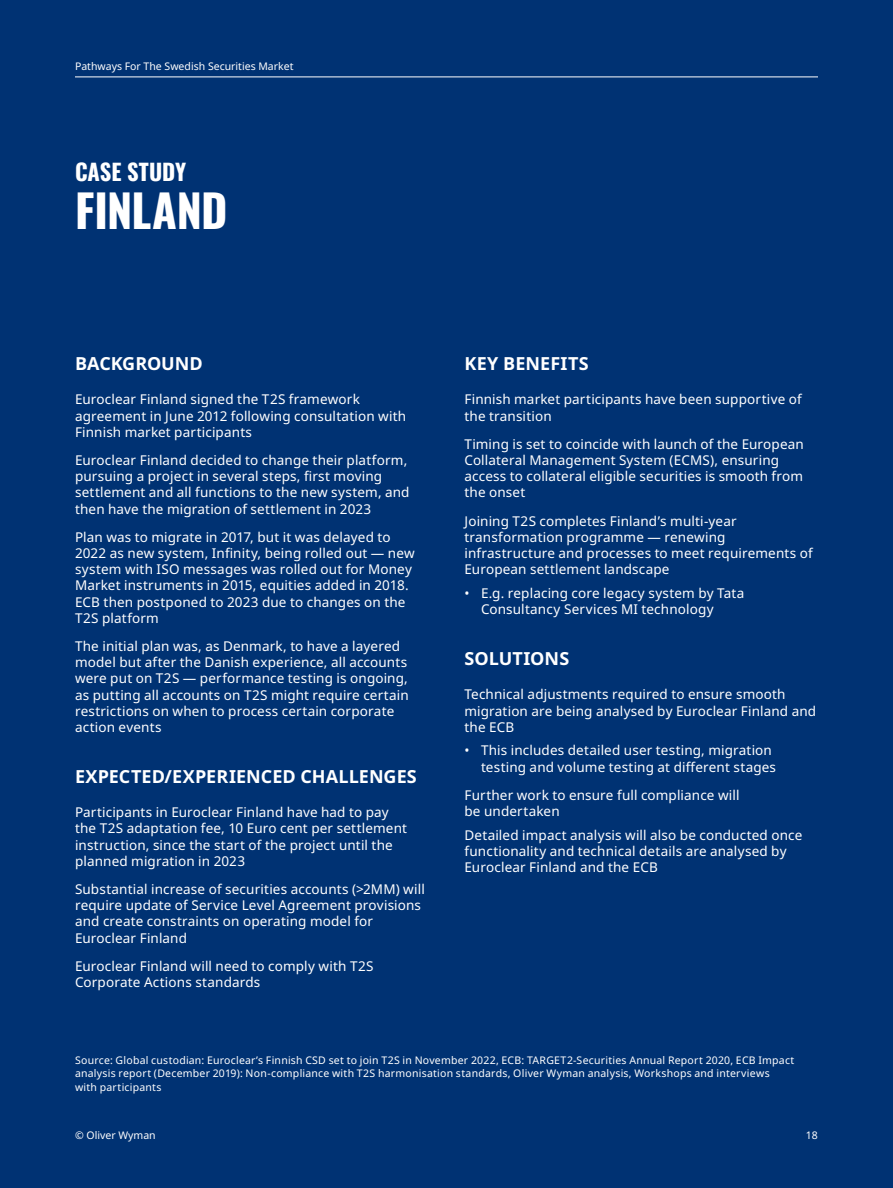
<style>
.page{position:relative;width:893px;height:1188px;background:#003273}
.page>*{position:absolute;margin:0;border:0;box-sizing:border-box;transform-origin:0 0}
.t1{font:700 45px "Oswald";letter-spacing:-.01em;color:#fff}
.t2{font:700 22.5px "Oswald";color:#fff}
.t3{font:700 18px "Noto Sans";letter-spacing:.005em;color:#fff}
.t4{font:13.5px/16.2px "Noto Sans";letter-spacing:.01em;color:#fff}
.t5{font:10.5px/13.5px "Noto Sans";letter-spacing:.02em;color:#fff}
.t6{font:10.5px "Noto Sans";color:#fff}
</style>
<div class="page">
<hr style="left:75px;top:77px;width:743px;height:1px;background:#fff">
<p class="t6" style="left:75px;top:59px;width:220px">Pathways For The Swedish Securities Market</p>
<h2 class="t2" style="left:75px;top:160px;width:113px">CASE STUDY</h2>
<h1 class="t1" style="left:75px;top:187px;width:154px">FINLAND</h1>
<h3 class="t3" style="left:75px;top:351px;width:129px">BACKGROUND</h3>
<p class="t4" style="left:75px;top:392px;width:333px">Euroclear Finland signed the T2S framework agreement in June 2012 following consultation with<br>Finnish market participants</p>
<p class="t4" style="left:75px;top:452px;width:336px">Euroclear Finland decided to change their platform, pursuing a project in several steps, first moving settlement and all functions to the new system, and then have the migration of settlement in 2023</p>
<p class="t4" style="left:75px;top:529px;width:341px">Plan was to migrate in 2017, but it was delayed to 2022 as new system, Infinity, being rolled out — new system with ISO messages was rolled out for Money Market instruments in 2015, equities added in 2018.<br>ECB then postponed to 2023 due to changes on the T2S platform</p>
<p class="t4" style="left:75px;top:638px;width:335px">The initial plan was, as Denmark, to have a layered model but after the Danish experience, all accounts were put on T2S — performance testing is ongoing, as putting all accounts on T2S might require certain restrictions on when to process certain corporate action events</p>
<h3 class="t3" style="left:75px;top:764px;width:343px">EXPECTED/EXPERIENCED CHALLENGES</h3>
<p class="t4" style="left:75px;top:805px;width:334px">Participants in Euroclear Finland have had to pay the T2S adaptation fee, 10 Euro cent per settlement instruction, since the start of the project until the planned migration in 2023</p>
<p class="t4" style="left:75px;top:881px;width:351px">Substantial increase of securities accounts (&gt;2MM) will require update of Service Level Agreement provisions and create constraints on operating model for Euroclear Finland</p>
<p class="t4" style="left:75px;top:958px;width:300px">Euroclear Finland will need to comply with T2S<br>Corporate Actions standards</p>
<h3 class="t3" style="left:464px;top:351px;width:126px">KEY BENEFITS</h3>
<p class="t4" style="left:464px;top:392px;width:339px">Finnish market participants have been supportive of the transition</p>
<p class="t4" style="left:464px;top:436px;width:341px">Timing is set to coincide with launch of the European Collateral Management System (ECMS), ensuring access to collateral eligible securities is smooth from the onset</p>
<p class="t4" style="left:464px;top:513px;width:350px">Joining T2S completes Finland’s multi-year transformation programme — renewing infrastructure and processes to meet requirements of European settlement landscape</p>
<p class="t4" style="left:481px;top:585px;width:265px;text-indent:-16px">• E.g. replacing core legacy system by Tata<br>Consultancy Services MI technology</p>
<h3 class="t3" style="left:464px;top:646px;width:106px">SOLUTIONS</h3>
<p class="t4" style="left:464px;top:687px;width:353px">Technical adjustments required to ensure smooth migration are being analysed by Euroclear Finland and the ECB</p>
<p class="t4" style="left:481px;top:743px;width:297px;text-indent:-16px">• This includes detailed user testing, migration testing and volume testing at different stages</p>
<p class="t4" style="left:464px;top:787px;width:277px">Further work to ensure full compliance will be undertaken</p>
<p class="t4" style="left:464px;top:827px;width:339px">Detailed impact analysis will also be conducted once functionality and technical details are analysed by<br>Euroclear Finland and the ECB</p>
<p class="t5" style="left:75px;top:1053px;width:721px">Source: Global custodian: Euroclear’s Finnish CSD set to join T2S in November 2022, ECB: TARGET2‑Securities Annual Report 2020, ECB Impact analysis report (December 2019): Non-compliance with T2S harmonisation standards, Oliver Wyman analysis, Workshops and interviews with participants</p>
<p class="t6" style="left:75px;top:1127px;width:82px">© Oliver Wyman</p>
<p class="t5" style="left:806px;top:1128px;width:14px">18</p>
</div>
